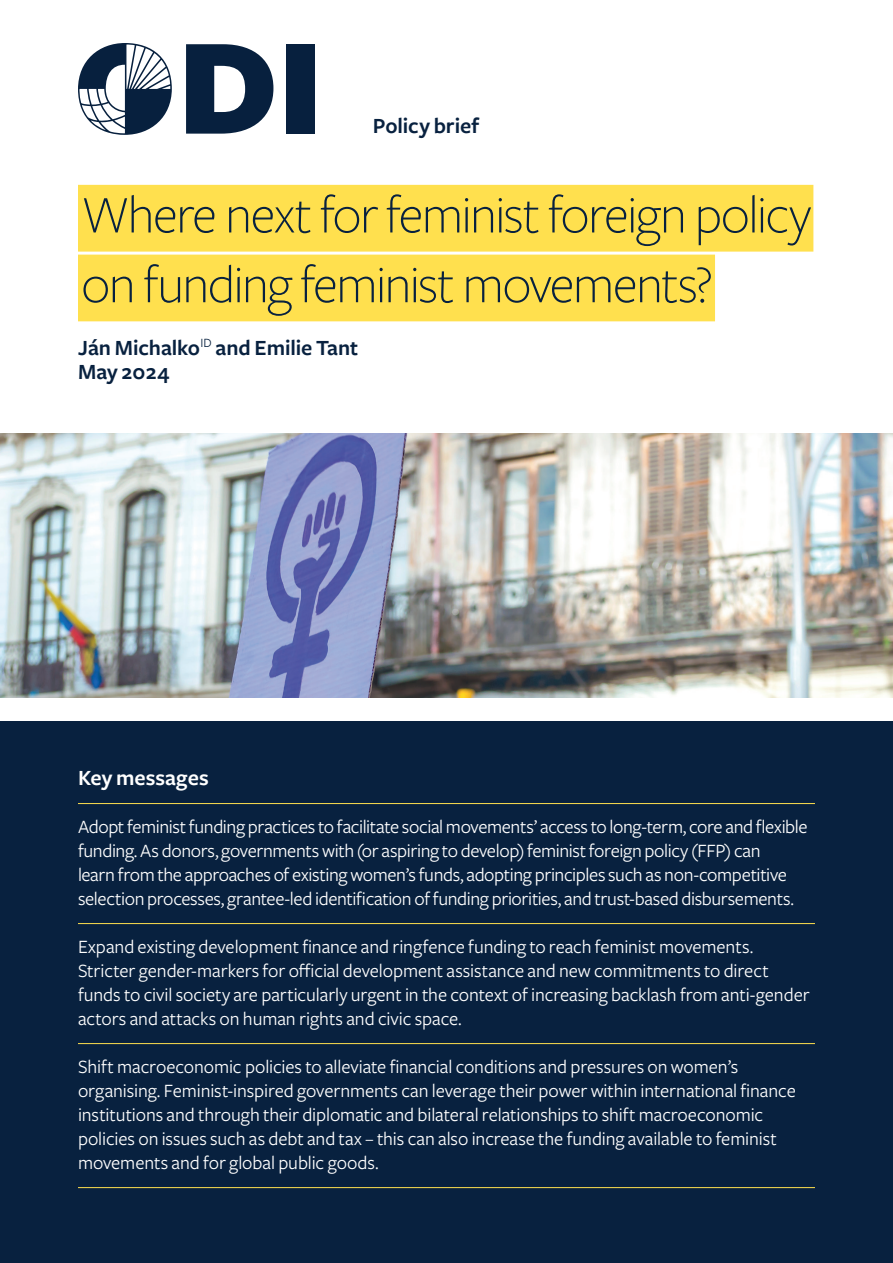
<style>
.page{position:relative;width:893px;height:1263px;background:#fff}
.page>*{position:absolute;margin:0;border:0;box-sizing:border-box;transform-origin:0 0}
.t1{font:300 54.75px/69.8px "Freight Sans Pro";letter-spacing:-.035em;color:#08213f}
.Author{font:600 22.5px "Freight Sans Pro";letter-spacing:-.005em;color:#08213f}
.Article_type{font:600 22.5px "Freight Sans Pro";letter-spacing:-.005em;color:#08213f}
.Key_messages_Abstract_heading{font:600 22.5px "Freight Sans Pro";letter-spacing:.005em;color:#fff}
.Date{font:600 22.5px "Freight Sans Pro";letter-spacing:.01em;color:#08213f}
.Key_messages_Abstract_body{font:19.5px/24px "Freight Sans Pro";letter-spacing:-.01em;color:#fff}
</style>
<div class="page">
<div style="left:0;top:722px;width:893px;height:541px;background:#08213f"></div>
<div style="left:78px;top:185px;width:735px;height:67px;background:#ffe04e"></div>
<div style="left:78px;top:255px;width:637px;height:66px;background:#ffe04e"></div>
<hr style="left:78px;top:803px;width:737px;height:1px;background:#ffe04e">
<hr style="left:78px;top:923px;width:737px;height:1px;background:#ffe04e">
<hr style="left:78px;top:1043px;width:737px;height:1px;background:#ffe04e">
<hr style="left:78px;top:1187px;width:737px;height:1px;background:#ffe04e">
<svg style="left:186px;top:44px;width:87px;height:90px"></svg>
<div style="left:286px;top:44px;width:28px;height:90px;background:#07203e"></div>
<svg style="left:78px;top:43px;width:94px;height:92px"></svg>
<img style="left:0;top:434px;width:893px;height:264px">
<p class="Article_type" style="left:373px;top:111px;width:108px">Policy brief</p>
<p class="t1" style="left:81px;top:178px;width:732px">Where next for feminist foreign policy on funding feminist movements?</p>
<p class="Author" style="left:78px;top:332px;width:282px">Ján Michalko<sup>ID</sup> and Emilie Tant</p>
<p class="Date" style="left:78px;top:356px;width:93px">May 2024</p>
<p class="Key_messages_Abstract_heading" style="left:78px;top:762px;width:132px">Key messages</p>
<p class="Key_messages_Abstract_body" style="left:78px;top:814px;width:731px">Adopt feminist funding practices to facilitate social movements’ access to long-term, core and flexible funding. As donors, governments with (or aspiring to develop) feminist foreign policy (FFP) can<br>learn from the approaches of existing women’s funds, adopting principles such as non-competitive selection processes, grantee-led identification of funding priorities, and trust-based disbursements.</p>
<p class="Key_messages_Abstract_body" style="left:78px;top:934px;width:733px">Expand existing development finance and ringfence funding to reach feminist movements.<br>Stricter gender-markers for official development assistance and new commitments to direct funds to civil society are particularly urgent in the context of increasing backlash from anti-gender actors and attacks on human rights and civic space.</p>
<p class="Key_messages_Abstract_body" style="left:78px;top:1054px;width:719px">Shift macroeconomic policies to alleviate financial conditions and pressures on women’s organising. Feminist-inspired governments can leverage their power within international finance institutions and through their diplomatic and bilateral relationships to shift macroeconomic policies on issues such as debt and tax – this can also increase the funding available to feminist movements and for global public goods.</p>
</div>
